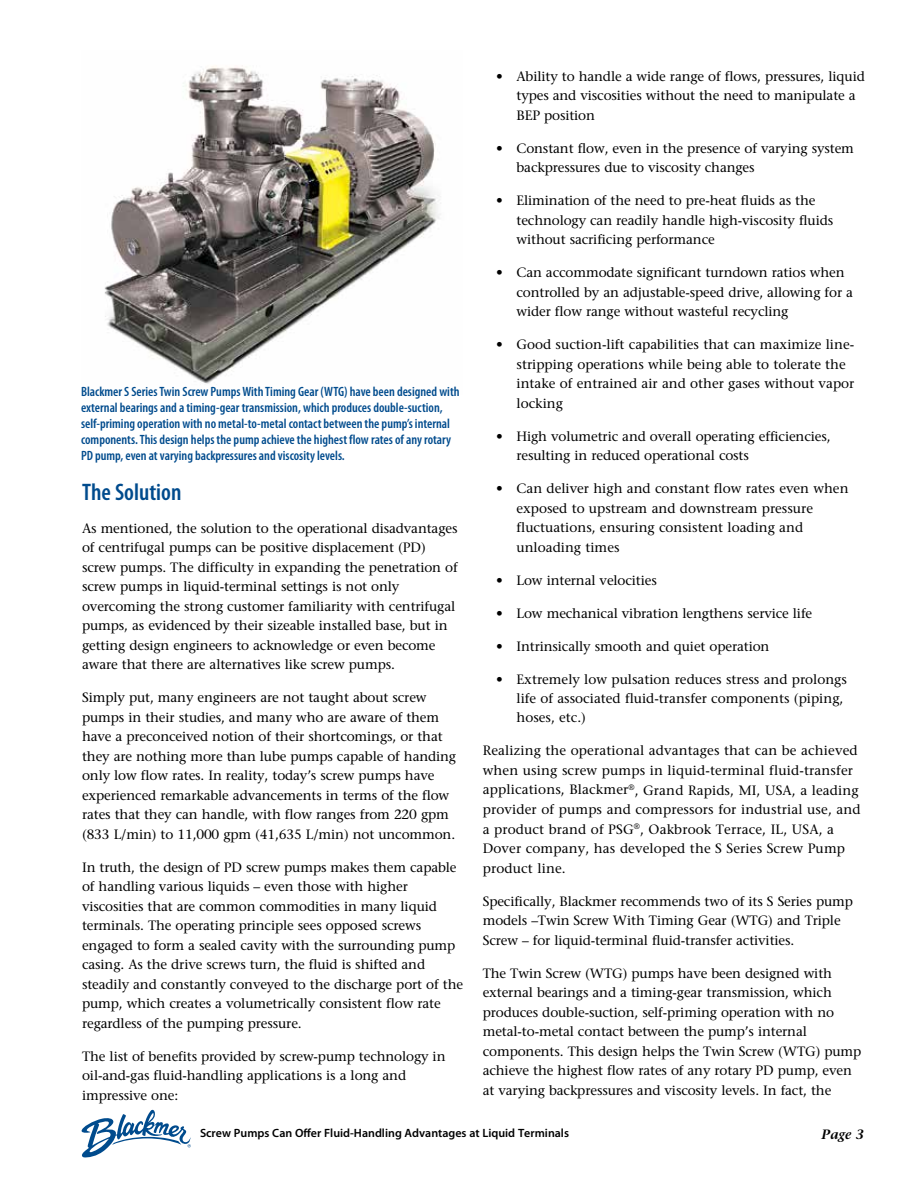
<style>
.page{position:relative;width:918px;height:1188px;background:#fff}
.page>*{position:absolute;margin:0;border:0;box-sizing:border-box;transform-origin:0 0}
.t1{font:600 condensed 24px "Myriad Pro";color:#004b8d}
.t2{font:13.5px/19.5px "Stone Serif";letter-spacing:-.01em;color:#000}
.t3{font:600 condensed 13.5px/16.2px "Myriad Pro";color:#004b8d}
.t4{font:13.5px/19.5px "Stone Serif";letter-spacing:.01em;color:#000}
.t5{font:italic 600 13.5px "Stone Serif";color:#000}
.t6{font:600 12px "Myriad Pro";color:#000}
</style>
<div class="page">
<img style="left:104px;top:65px;width:337px;height:319px">
<svg style="left:81px;top:1109px;width:110px;height:49px"></svg>
<p class="t3" style="left:81px;top:383px;width:380px">Blackmer S Series Twin Screw Pumps With Timing Gear (WTG) have been designed with external bearings and a timing-gear transmission, which produces double-suction, self-priming operation with no metal-to-metal contact between the pump’s internal components. This design helps the pump achieve the highest flow rates of any rotary PD pump, even at varying backpressures and viscosity levels.</p>
<h1 class="t1" style="left:82px;top:479px;width:101px">The Solution</h1>
<p class="t2" style="left:82px;top:518px;width:377px">As mentioned, the solution to the operational disadvantages of centrifugal pumps can be positive displacement (PD) screw pumps. The difficulty in expanding the penetration of screw pumps in liquid-terminal settings is not only overcoming the strong customer familiarity with centrifugal pumps, as evidenced by their sizeable installed base, but in getting design engineers to acknowledge or even become aware that there are alternatives like screw pumps.</p>
<p class="t2" style="left:82px;top:688px;width:376px">Simply put, many engineers are not taught about screw pumps in their studies, and many who are aware of them have a preconceived notion of their shortcomings, or that they are nothing more than lube pumps capable of handing only low flow rates. In reality, today’s screw pumps have experienced remarkable advancements in terms of the flow rates that they can handle, with flow ranges from 220 gpm (833 L/min) to 11,000 gpm (41,635 L/min) not uncommon.</p>
<p class="t2" style="left:82px;top:857px;width:383px">In truth, the design of PD screw pumps makes them capable of handling various liquids – even those with higher viscosities that are common commodities in many liquid terminals. The operating principle sees opposed screws engaged to form a sealed cavity with the surrounding pump casing. As the drive screws turn, the fluid is shifted and steadily and constantly conveyed to the discharge port of the pump, which creates a volumetrically consistent flow rate regardless of the pumping pressure.</p>
<p class="t2" style="left:82px;top:1046px;width:365px">The list of benefits provided by screw-pump technology in oil-and-gas fluid-handling applications is a long and impressive one:</p>
<p class="t2" style="left:517px;top:66px;width:350px;text-indent:-20px">• Ability to handle a wide range of flows, pressures, liquid types and viscosities without the need to manipulate a<br>BEP position</p>
<p class="t2" style="left:517px;top:138px;width:339px;text-indent:-20px">• Constant flow, even in the presence of varying system backpressures due to viscosity changes</p>
<p class="t2" style="left:517px;top:191px;width:318px;text-indent:-20px">• Elimination of the need to pre-heat fluids as the technology can readily handle high-viscosity fluids without sacrificing performance</p>
<p class="t2" style="left:517px;top:263px;width:338px;text-indent:-20px">• Can accommodate significant turndown ratios when controlled by an adjustable-speed drive, allowing for a wider flow range without wasteful recycling</p>
<p class="t2" style="left:517px;top:335px;width:339px;text-indent:-20px">• Good suction-lift capabilities that can maximize line&shy;stripping operations while being able to tolerate the intake of entrained air and other gases without vapor locking</p>
<p class="t2" style="left:517px;top:426px;width:316px;text-indent:-20px">• High volumetric and overall operating efficiencies, resulting in reduced operational costs</p>
<p class="t2" style="left:517px;top:479px;width:334px;text-indent:-20px">• Can deliver high and constant flow rates even when exposed to upstream and downstream pressure fluctuations, ensuring consistent loading and unloading times</p>
<p class="t2" style="left:496px;top:570px;width:162px">• Low internal velocities</p>
<p class="t2" style="left:496px;top:603px;width:318px">• Low mechanical vibration lengthens service life</p>
<p class="t2" style="left:496px;top:636px;width:275px">• Intrinsically smooth and quiet operation</p>
<p class="t2" style="left:517px;top:669px;width:332px;text-indent:-20px">• Extremely low pulsation reduces stress and prolongs life of associated fluid-transfer components (piping, hoses, etc.)</p>
<p class="t4" style="left:483px;top:741px;width:379px">Realizing the operational advantages that can be achieved when using screw pumps in liquid-terminal fluid-transfer applications, Blackmer<sup>®</sup>, Grand Rapids, MI, USA, a leading provider of pumps and compressors for industrial use, and a product brand of PSG<sup>®</sup>, Oakbrook Terrace, IL, USA, a Dover company, has developed the S Series Screw Pump product line.</p>
<p class="t2" style="left:483px;top:891px;width:372px">Specifically, Blackmer recommends two of its S Series pump models –Twin Screw With Timing Gear (WTG) and Triple<br>Screw – for liquid-terminal fluid-transfer activities.</p>
<p class="t2" style="left:483px;top:963px;width:380px">The Twin Screw (WTG) pumps have been designed with external bearings and a timing-gear transmission, which produces double-suction, self-priming operation with no metal-to-metal contact between the pump’s internal components. This design helps the Twin Screw (WTG) pump achieve the highest flow rates of any rotary PD pump, even at varying backpressures and viscosity levels. In fact, the</p>
<p class="t6" style="left:200px;top:1126px;width:371px">Screw Pumps Can Offer Fluid-Handling Advantages at Liquid Terminals</p>
<p class="t5" style="left:822px;top:1126px;width:44px">Page 3</p>
</div>
